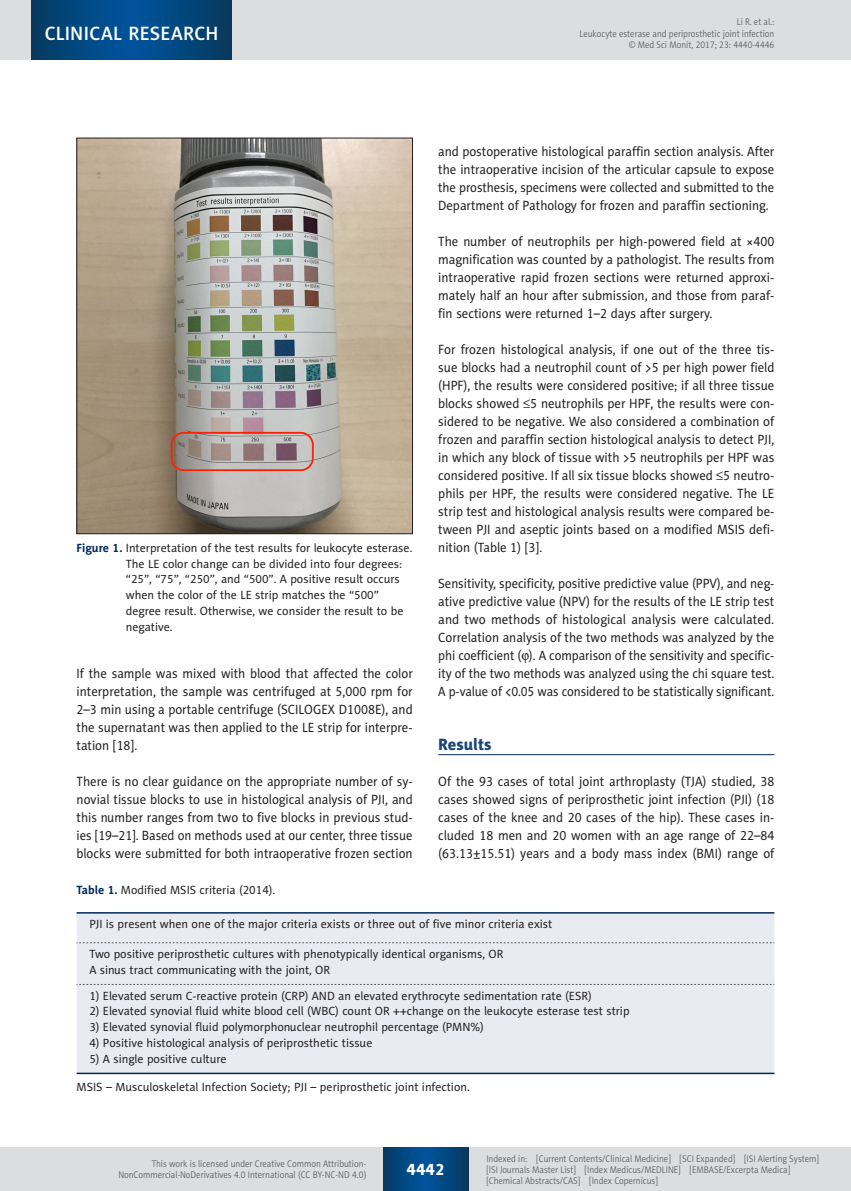
<style>
.page{position:relative;width:851px;height:1191px;background:#fff}
.page>*{position:absolute;margin:0;border:0;box-sizing:border-box;transform-origin:0 0}
.t1{font:19.5px "Naomi Sans EFN Medium";letter-spacing:.015em;color:#fff}
.MSM_Headline_1{font:16.5px "Naomi Sans EFN Heavy";color:#1a4574}
.t2{font:16.5px "Naomi Sans EFN Heavy";color:#fff}
.MSM_Body{font:13.5px/18px "Naomi Sans EFN";color:#231f20;text-align:justify;scale:.95 1}
.MSM_Body-2{font:13.5px/18px "Naomi Sans EFN";color:#231f20;text-align:justify;scale:.94 1}
.MSM_Tabela_zawartosc{font:12px "Naomi Sans EFN";color:#231f20}
.MSM_Rycina_tytul{font:12px/15.8px "Naomi Sans EFN";color:#231f20}
.MSM_Table_podpis_dol{font:12px "Naomi Sans EFN";color:#231f20}
.MSM_Tabela_tytul{font:12px "Naomi Sans EFN";color:#231f20}
.MSM_pagina_sygnatura{font:9.75px/11.2px "Naomi Sans EFN Light";color:#57585a;scale:.9 1}
.MSM_pagina_zywa{font:9.75px/11.2px "Naomi Sans EFN Light";color:#57585a;text-align:right;scale:.9 1}
.s1{font-weight:700;color:#00295c}
.s2{font-family:"Standard Sym L"}
</style>
<div class="page">
<hr style="left:438px;top:754px;width:336px;height:1px;background:#00295c">
<img style="left:79px;top:140px;width:331px;height:392px">
<div style="left:77px;top:138px;width:335px;height:396px;border:1px solid #231f20"></div>
<div style="left:77px;top:913px;width:697px;height:159px;background:#e8ebf2"></div>
<hr style="left:77px;top:912px;width:697px;height:1px;background:#00295c">
<hr style="left:77px;top:1072px;width:697px;height:2px;background:#00295c">
<svg style="left:77px;top:942px;width:697px;height:1px"></svg>
<svg style="left:77px;top:984px;width:697px;height:1px"></svg>
<div style="left:0;top:1148px;width:850px;height:43px;background:#dcdddf"></div>
<svg style="left:383px;top:1147px;width:85px;height:43px;background:#02477e"></svg>
<div style="left:0;top:0;width:850px;height:60px;background:#dcdddf"></div>
<hr style="left:850px;top:0;width:1px;height:60px;background:#dcdddf">
<svg style="left:32px;top:0;width:200px;height:60px;background:#02477e"></svg>
<h1 class="t1" style="left:45px;top:22px;width:175px">CLINICAL RESEARCH</h1>
<p class="MSM_pagina_zywa" style="left:579px;top:16px;width:218px">Li R. et al.:<br>Leukocyte esterase and periprosthetic joint infection</p>
<p class="MSM_pagina_sygnatura" style="left:628px;top:39px;width:163px">© Med Sci Monit, 2017; 23: 4440-4446</p>
<p class="MSM_Rycina_tytul" style="left:126px;top:540px;width:288px;text-indent:-49px"><span class="s1">Figure 1.</span> Interpretation of the test results for leukocyte esterase.<br>The LE color change can be divided into four degrees: “25”, “75”, “250”, and “500”. A positive result occurs when the color of the LE strip matches the “500” degree result. Otherwise, we consider the result to be negative.</p>
<p class="MSM_Body" style="left:77px;top:664px;width:355px">If the sample was mixed with blood that affected the color interpretation, the sample was centrifuged at 5,000 rpm for 2–3 min using a portable centrifuge (SCILOGEX D1008E), and the supernatant was then applied to the LE strip for interpre&shy;tation [18].</p>
<p class="MSM_Body" style="left:77px;top:772px;width:355px">There is no clear guidance on the appropriate number of sy&shy;novial tissue blocks to use in histological analysis of PJI, and this number ranges from two to five blocks in previous stud&shy;ies [19–21]. Based on methods used at our center, three tissue blocks were submitted for both intraoperative frozen section</p>
<p class="MSM_Tabela_tytul" style="left:77px;top:883px;width:200px"><span class="s1">Table 1.</span> Modified MSIS criteria (2014).</p>
<p class="MSM_Body" style="left:438px;top:142px;width:355px">and postoperative histological paraffin section analysis. After the intraoperative incision of the articular capsule to expose the prosthesis, specimens were collected and submitted to the Department of Pathology for frozen and paraffin sectioning.</p>
<p class="MSM_Body" style="left:438px;top:232px;width:355px">The number of neutrophils per high-powered field at ×400 magnification was counted by a pathologist. The results from intraoperative rapid frozen sections were returned approxi&shy;mately half an hour after submission, and those from paraf&shy;fin sections were returned 1–2 days after surgery.</p>
<p class="MSM_Body" style="left:438px;top:340px;width:355px">For frozen histological analysis, if one out of the three tis&shy;sue blocks had a neutrophil count of &gt;5 per high power field (HPF), the results were considered positive; if all three tissue blocks showed <span class="s2">£</span>5 neutrophils per HPF, the results were con&shy;sidered to be negative. We also considered a combination of frozen and paraffin section histological analysis to detect PJI, in which any block of tissue with &gt;5 neutrophils per HPF was considered positive. If all six tissue blocks showed <span class="s2">£</span>5 neutro&shy;phils per HPF, the results were considered negative. The LE strip test and histological analysis results were compared be&shy;tween PJI and aseptic joints based on a modified MSIS defi&shy;nition (Table 1) [3].</p>
<p class="MSM_Body-2" style="left:438px;top:574px;width:359px">Sensitivity, specificity, positive predictive value (PPV), and neg&shy;ative predictive value (NPV) for the results of the LE strip test and two methods of histological analysis were calculated.<br>Correlation analysis of the two methods was analyzed by the phi coefficient (<span class="s2">j</span>). A comparison of the sensitivity and specific&shy;ity of the two methods was analyzed using the chi square test.<br>A p-value of &lt;0.05 was considered to be statistically significant.</p>
<p class="MSM_Headline_1" style="left:438px;top:734px;width:55px">Results</p>
<p class="MSM_Body" style="left:438px;top:772px;width:355px">Of the 93 cases of total joint arthroplasty (TJA) studied, 38 cases showed signs of periprosthetic joint infection (PJI) (18 cases of the knee and 20 cases of the hip). These cases in&shy;cluded 18 men and 20 women with an age range of 22–84 (63.13±15.51) years and a body mass index (BMI) range of</p>
<p class="MSM_Tabela_zawartosc" style="left:89px;top:917px;width:464px">PJI is present when one of the major criteria exists or three out of five minor criteria exist</p>
<p class="MSM_Tabela_zawartosc" style="left:89px;top:947px;width:415px">Two positive periprosthetic cultures with phenotypically identical organisms, OR</p>
<p class="MSM_Tabela_zawartosc" style="left:89px;top:962px;width:242px">A sinus tract communicating with the joint, OR</p>
<p class="MSM_Tabela_zawartosc" style="left:89px;top:988px;width:504px">1) Elevated serum C-reactive protein (CRP) AND an elevated erythrocyte sedimentation rate (ESR)</p>
<p class="MSM_Tabela_zawartosc" style="left:89px;top:1004px;width:541px">2) Elevated synovial fluid white blood cell (WBC) count OR ++change on the leukocyte esterase test strip</p>
<p class="MSM_Tabela_zawartosc" style="left:89px;top:1020px;width:396px">3) Elevated synovial fluid polymorphonuclear neutrophil percentage (PMN%)</p>
<p class="MSM_Tabela_zawartosc" style="left:89px;top:1036px;width:284px">4) Positive histological analysis of periprosthetic tissue</p>
<p class="MSM_Tabela_zawartosc" style="left:89px;top:1051px;width:139px">5) A single positive culture</p>
<p class="MSM_Table_podpis_dol" style="left:77px;top:1080px;width:395px">MSIS – Musculoskeletal Infection Society; PJI – periprosthetic joint infection.</p>
<p class="MSM_pagina_sygnatura" style="left:118px;top:1158px;width:277px;text-align:right">This work is licensed under Creative Common Attribution-<br>NonCommercial-NoDerivatives 4.0 International (CC BY-NC-ND 4.0)</p>
<p class="t2" style="left:406px;top:1159px;width:40px">4442</p>
<p class="MSM_pagina_sygnatura" style="left:486px;top:1152px;width:371px">Indexed in: [Current Contents/Clinical Medicine] [SCI Expanded] [ISI Alerting System] [ISI Journals Master List] [Index Medicus/MEDLINE] [EMBASE/Excerpta Medica] [Chemical Abstracts/CAS] [Index Copernicus]</p>
</div>
